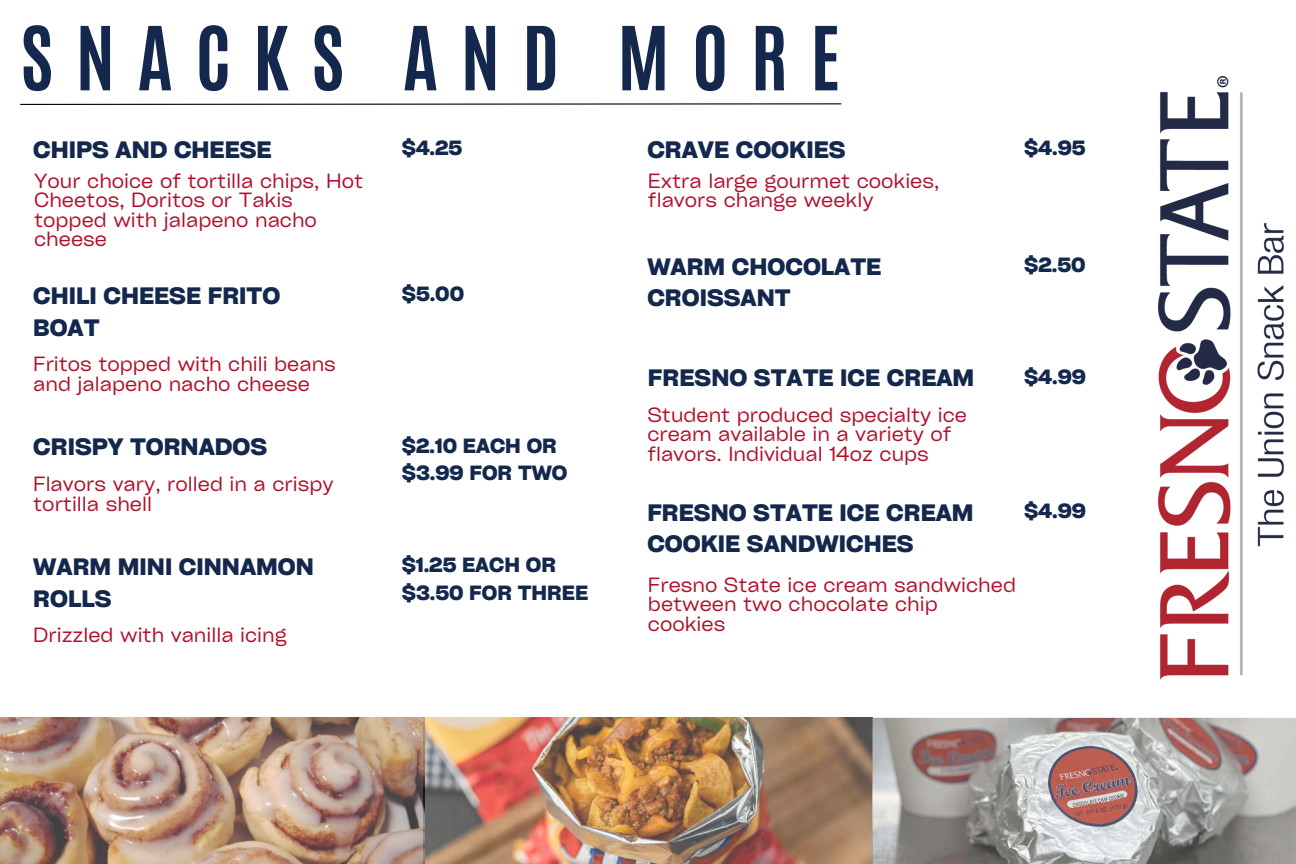
<style>
.page{position:relative;width:1296px;height:864px;background:#fff}
.page>*{position:absolute;margin:0;border:0;box-sizing:border-box;transform-origin:0 0}
.t1{font:700 75px "Antonio";letter-spacing:.3em;color:#13284c}
.t2{font:700 22.75px/31.5px "Cy Grotesk Key";color:#13284c}
.t3{font:19.75px/19.5px "Cy Grotesk Key";color:#b1102b}
.t4{font:700 19.75px/27.4px "Cy Grotesk Key";color:#13284c}
</style>
<div class="page">
<img style="left:0;top:718px;width:1296px;height:146px">
<svg style="left:20px;top:103px;width:822px;height:2px;background:#6f6f6f"></svg>
<img style="left:1158px;top:76px;width:125px;height:603px">
<h2 class="t1" style="left:20px;top:5px;width:822px">SNACKS AND MORE</h2>
<p class="t2" style="left:33px;top:133px;width:240px">CHIPS AND CHEESE</p>
<h3 class="t3" style="left:34px;top:170px;width:330px">Your choice of tortilla chips, Hot<br>Cheetos, Doritos or Takis topped with jalapeno nacho cheese</h3>
<p class="t2" style="left:33px;top:279px;width:248px">CHILI CHEESE FRITO<br>BOAT</p>
<h3 class="t3" style="left:33px;top:354px;width:304px">Fritos topped with chili beans and jalapeno nacho cheese</h3>
<h2 class="t4" style="left:402px;top:134px;width:62px">$4.25</h2>
<h2 class="t4" style="left:402px;top:280px;width:64px">$5.00</h2>
<p class="t2" style="left:33px;top:431px;width:235px">CRISPY TORNADOS</p>
<h3 class="t4" style="left:402px;top:431px;width:167px">$2.10 EACH OR $3.99 FOR TWO</h3>
<p class="t3" style="left:33px;top:473px;width:302px">Flavors vary, rolled in a crispy tortilla shell</p>
<h3 class="t2" style="left:33px;top:550px;width:282px">WARM MINI CINNAMON<br>ROLLS</h3>
<h2 class="t3" style="left:33px;top:625px;width:255px">Drizzled with vanilla icing</h2>
<p class="t4" style="left:402px;top:551px;width:188px">$1.25 EACH OR $3.50 FOR THREE</p>
<h3 class="t2" style="left:647px;top:133px;width:200px">CRAVE COOKIES</h3>
<h2 class="t4" style="left:1024px;top:134px;width:63px">$4.95</h2>
<h3 class="t3" style="left:648px;top:170px;width:293px">Extra large gourmet cookies, flavors change weekly</h3>
<h2 class="t2" style="left:647px;top:250px;width:235px">WARM CHOCOLATE<br>CROISSANT</h2>
<p class="t4" style="left:1024px;top:251px;width:63px">$2.50</p>
<h2 class="t2" style="left:648px;top:362px;width:328px">FRESNO STATE ICE CREAM</h2>
<p class="t4" style="left:1024px;top:362px;width:63px">$4.99</p>
<h3 class="t3" style="left:647px;top:404px;width:321px">Student produced specialty ice cream available in a variety of flavors. Individual 14oz cups</h3>
<h2 class="t2" style="left:647px;top:496px;width:328px">FRESNO STATE ICE CREAM<br>COOKIE SANDWICHES</h2>
<p class="t3" style="left:648px;top:574px;width:370px">Fresno State ice cream sandwiched between two chocolate chip cookies</p>
<h3 class="t4" style="left:1024px;top:496px;width:63px">$4.99</h3>
</div>
